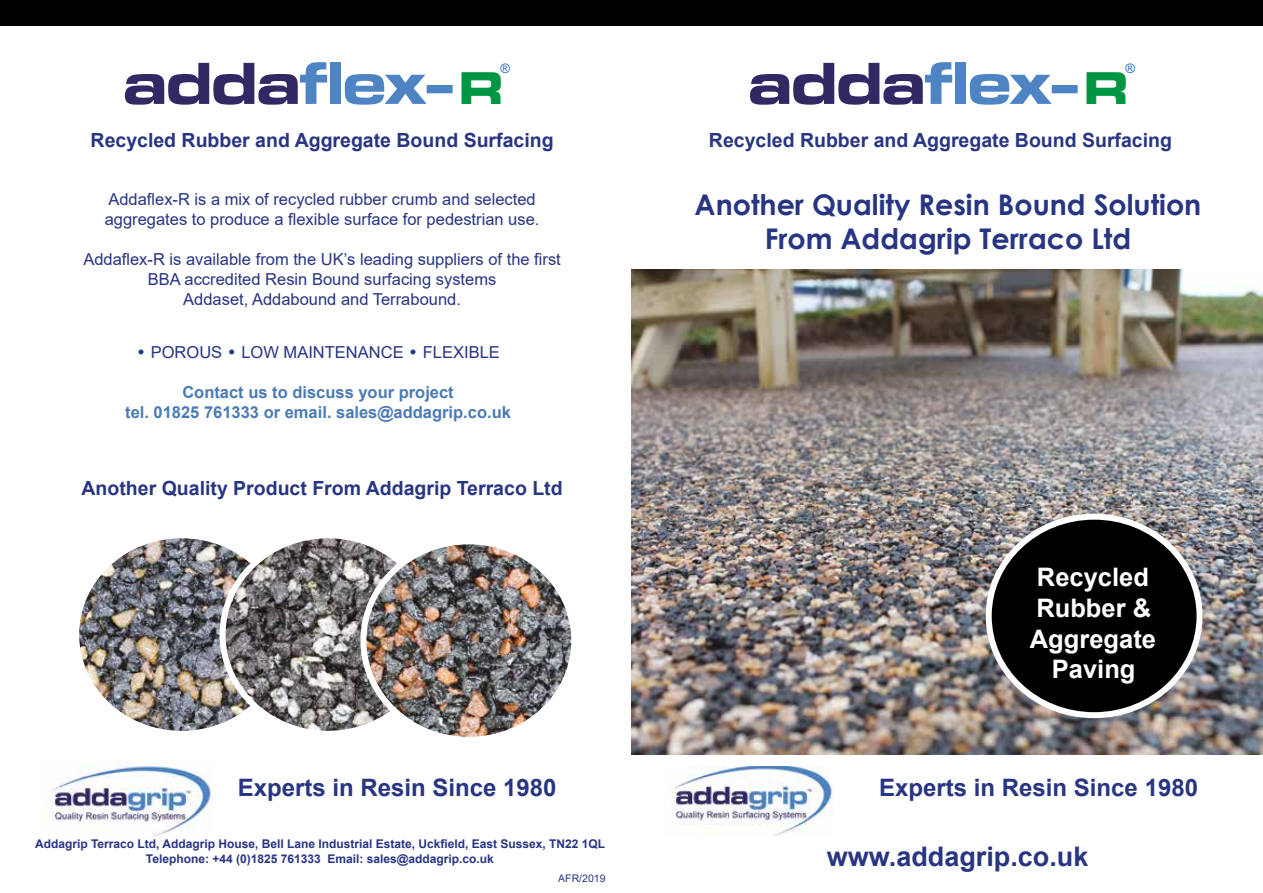
<style>
.page{position:relative;width:1263px;height:893px;background:#fff}
.page>*{position:absolute;margin:0;border:0;box-sizing:border-box;transform-origin:0 0}
.t1{font:61.65px "Microgramma D Bold Exte";color:#4f84c4}
.t2{font:700 28.5px/34.2px "Century Gothic";color:#283583;text-align:center}
.t3{font:700 27px "Arial";color:#283583}
.t4{font:700 25.5px/30.6px "Arial";color:#fff;text-align:center}
.t5{font:700 24px "Arial";color:#283583}
.t6{font:700 19.5px "Arial";color:#283583}
.t7{font:16.5px/19.8px "Arial";color:#283583}
.t8{font:700 16.5px/19.8px "Arial";color:#4a7bb6;text-align:center}
.t9{font:700 13.05px "Arial";color:#4f84c4}
.t10{font:700 12px/14.4px "Arial";color:#283583;text-align:center}
.t11{font:10.5px "Arial";color:#283583}
.s1{color:#302964}
.s2{font-size:47.4px;color:#009641}
.s3{font-family:"Century Gothic"}
</style>
<div class="page">
<img style="left:631px;top:269px;width:632px;height:486px">
<div style="left:0;top:0;width:1263px;height:26px;background:#000"></div>
<img style="left:43px;top:761px;width:170px;height:75px">
<img style="left:672px;top:766px;width:161px;height:69px">
<div style="left:989px;top:517px;width:210px;height:198px;background:#000;border-radius:50%"></div>
<div style="left:986px;top:514px;width:216px;height:204px;border:6px solid #fff;border-radius:50%"></div>
<img style="left:80px;top:539px;width:143px;height:191px">
<div style="left:73px;top:532px;width:217px;height:205px;border:6px solid #fff;border-radius:50%"></div>
<img style="left:223px;top:539px;width:140px;height:191px">
<div style="left:220px;top:532px;width:216px;height:205px;border:6px solid #fff;border-radius:50%"></div>
<img style="left:363px;top:541px;width:207px;height:195px">
<div style="left:360px;top:538px;width:217px;height:205px;border:6px solid #fff;border-radius:50%"></div>
<h1 class="t1" style="left:123px;top:42px;width:380px"><span class="s1">adda</span>flex-<span class="s2">R</span></h1>
<p class="t9" style="left:500px;top:59px;width:11px">®</p>
<h1 class="t1" style="left:748px;top:42px;width:380px"><span class="s1">adda</span>flex-<span class="s2">R</span></h1>
<p class="t9" style="left:1125px;top:59px;width:11px">®</p>
<p class="t6" style="left:91px;top:127px;width:465px">Recycled Rubber and Aggregate Bound Surfacing</p>
<p class="t6" style="left:709px;top:127px;width:465px">Recycled Rubber and Aggregate Bound Surfacing</p>
<p class="t7" style="left:105px;top:190px;width:436px">Addaflex-R is a mix of recycled rubber crumb and selected aggregates to produce a flexible surface for pedestrian use.</p>
<p class="t7" style="left:83px;top:249px;width:479px;text-align:center">Addaflex-R is available from the UK’s leading suppliers of the first<br>BBA accredited Resin Bound surfacing systems<br>Addaset, Addabound and Terrabound.</p>
<p class="t7" style="left:136px;top:342px;width:365px"><span class="s3">•</span> POROUS <span class="s3">•</span> LOW MAINTENANCE <span class="s3">•</span> FLEXIBLE</p>
<p class="t8" style="left:125px;top:382px;width:387px">Contact us to discuss your project<br>tel. 01825 761333 or email. sales@addagrip.co.uk</p>
<p class="t6" style="left:82px;top:475px;width:483px">Another Quality Product From Addagrip Terraco Ltd</p>
<h2 class="t2" style="left:695px;top:186px;width:508px">Another Quality Resin Bound Solution<br>From Addagrip Terraco Ltd</h2>
<h3 class="t4" style="left:1030px;top:562px;width:128px">Recycled<br>Rubber &amp;<br>Aggregate<br>Paving</h3>
<h3 class="t5" style="left:238px;top:771px;width:320px">Experts in Resin Since 1980</h3>
<h3 class="t5" style="left:879px;top:771px;width:320px">Experts in Resin Since 1980</h3>
<p class="t10" style="left:35px;top:837px;width:572px">Addagrip Terraco Ltd, Addagrip House, Bell Lane Industrial Estate, Uckfield, East Sussex, TN22 1QL<br>Telephone: +44 (0)1825 761333 Email: sales@addagrip.co.uk</p>
<h3 class="t3" style="left:827px;top:838px;width:263px">www.addagrip.co.uk</h3>
<p class="t11" style="left:558px;top:871px;width:49px">AFR/2019</p>
</div>
